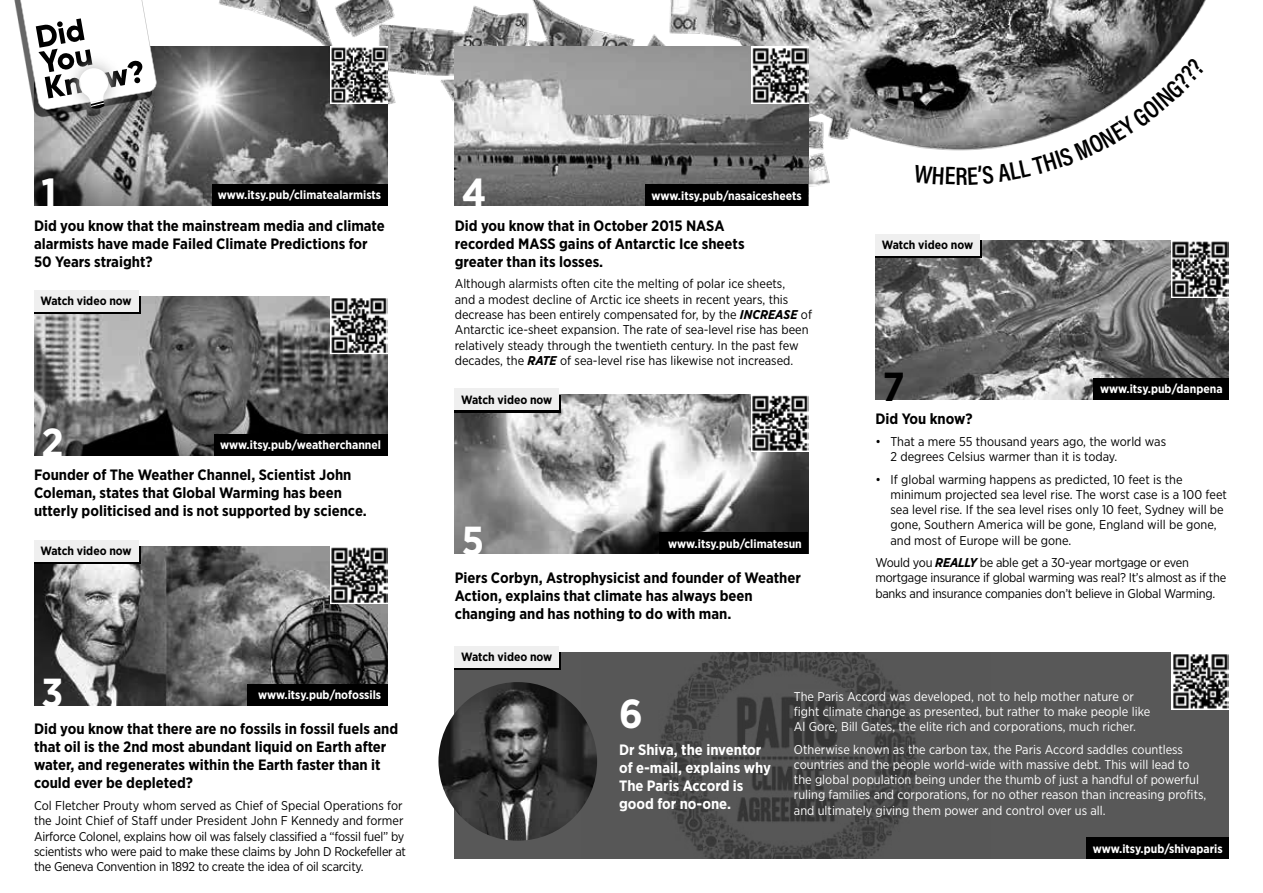
<style>
.page{position:relative;width:1263px;height:893px;background:#fff}
.page>*{position:absolute;margin:0;border:0;box-sizing:border-box;transform-origin:0 0}
.t1{font:700 40.5px "Gotham Narrow";color:#fff}
.t2{font:700 40.5px "Gotham Narrow";color:#000}
.t3{font:700 15px/18px "Gotham Narrow";color:#000}
.t4{font:700 15px/18px "Gotham Narrow";color:#fff}
.t5{font:12.75px/15.3px "Gotham Narrow";color:#000}
.t6{font:12.75px/15.3px "Gotham Narrow";color:#fff}
.t7{font:12.75px/15.3px "Gotham Narrow";letter-spacing:-.02em;color:#000}
.t8{font:700 12px "Gotham Narrow";color:#fff}
.t9{font:700 12px "Gotham Narrow";color:#000}
.s1{font-weight:700;font-style:italic}
</style>
<div class="page">
<img style="left:187px;top:0;width:1019px;height:206px">
<img style="left:34px;top:546px;width:353px;height:159px">
<img style="left:330px;top:546px;width:57px;height:57px">
<img style="left:34px;top:297px;width:296px;height:43px">
<img style="left:331px;top:298px;width:56px;height:42px">
<svg style="left:34px;top:340px;width:353px;height:116px;background:#626262"></svg>
<img style="left:157px;top:47px;width:173px;height:43px">
<img style="left:330px;top:47px;width:57px;height:43px">
<svg style="left:34px;top:90px;width:353px;height:116px;background:#727272"></svg>
<div style="left:212px;top:185px;width:175px;height:21px;background:#000"></div>
<div style="left:214px;top:435px;width:173px;height:21px;background:#000"></div>
<div style="left:34px;top:297px;width:106px;height:17px;background:#000"></div>
<div style="left:34px;top:291px;width:104px;height:21px;background:#efefef"></div>
<svg style="left:34px;top:546px;width:106px;height:18px"></svg>
<div style="left:34px;top:540px;width:104px;height:21px;background:#efefef"></div>
<img style="left:455px;top:395px;width:353px;height:159px">
<img style="left:751px;top:395px;width:57px;height:57px">
<div style="left:659px;top:533px;width:149px;height:21px;background:#000"></div>
<div style="left:455px;top:395px;width:106px;height:17px;background:#000"></div>
<div style="left:455px;top:389px;width:104px;height:21px;background:#efefef"></div>
<div style="left:455px;top:652px;width:774px;height:207px;background:#585858"></div>
<img style="left:582px;top:652px;width:336px;height:207px">
<img style="left:438px;top:682px;width:159px;height:159px;border-radius:79px">
<div style="left:1086px;top:838px;width:143px;height:21px;background:#000"></div>
<div style="left:455px;top:652px;width:106px;height:18px;background:linear-gradient(to right,#000,#000)"></div>
<div style="left:455px;top:646px;width:104px;height:21px;background:#efefef"></div>
<img style="left:455px;top:47px;width:296px;height:43px">
<svg style="left:455px;top:90px;width:353px;height:116px;background:#828282"></svg>
<div style="left:645px;top:185px;width:163px;height:21px;background:#000"></div>
<img style="left:751px;top:47px;width:57px;height:57px">
<div style="left:15px;top:0;width:137px;height:126px;background:#000;opacity:.6"></div>
<img style="left:58px;top:110px;width:71px;height:9px">
<svg style="left:19px;top:0;width:138px;height:110px"></svg>
<img style="left:1172px;top:652px;width:57px;height:57px">
<img style="left:875px;top:241px;width:354px;height:159px">
<img style="left:1172px;top:241px;width:57px;height:57px">
<div style="left:1094px;top:379px;width:135px;height:21px;background:#000"></div>
<div style="left:875px;top:241px;width:107px;height:17px;background:#000"></div>
<div style="left:875px;top:235px;width:104px;height:21px;background:#efefef"></div>
<div style="left:247px;top:684px;width:140px;height:21px;background:#000"></div>
<svg style="left:914px;top:57px;width:291px;height:128px"></svg>
<h1 class="t1" style="left:42px;top:167px;width:17px">1</h1>
<p class="t8" style="left:218px;top:188px;width:165px">www.itsy.pub/climatealarmists</p>
<p class="t3" style="left:34px;top:216px;width:352px">Did you know that the mainstream media and climate alarmists have made Failed Climate Predictions for<br>50 Years straight?</p>
<p class="t9" style="left:40px;top:293px;width:93px">Watch video now</p>
<h1 class="t1" style="left:42px;top:417px;width:24px">2</h1>
<p class="t8" style="left:220px;top:437px;width:162px">www.itsy.pub/weatherchannel</p>
<p class="t3" style="left:34px;top:466px;width:334px">Founder of The Weather Channel, Scientist John<br>Coleman, states that Global Warming has been utterly politicised and is not supported by science.</p>
<p class="t9" style="left:40px;top:543px;width:93px">Watch video now</p>
<h1 class="t1" style="left:42px;top:667px;width:23px">3</h1>
<p class="t3" style="left:34px;top:720px;width:366px">Did you know that there are no fossils in fossil fuels and that oil is the 2nd most abundant liquid on Earth after water, and regenerates within the Earth faster than it could ever be depleted?</p>
<p class="t7" style="left:34px;top:798px;width:373px">Col Fletcher Prouty whom served as Chief of Special Operations for the Joint Chief of Staff under President John F Kennedy and former Airforce Colonel, explains how oil was falsely classified a “fossil fuel” by scientists who were paid to make these claims by John D Rockefeller at the Geneva Convention in 1892 to create the idea of oil scarcity.</p>
<p class="t8" style="left:258px;top:687px;width:124px">www.itsy.pub/nofossils</p>
<h1 class="t1" style="left:462px;top:167px;width:26px">4</h1>
<p class="t8" style="left:652px;top:188px;width:152px">www.itsy.pub/nasaicesheets</p>
<p class="t3" style="left:455px;top:216px;width:291px">Did you know that in October 2015 NASA recorded MASS gains of Antarctic Ice sheets greater than its losses.</p>
<p class="t5" style="left:455px;top:276px;width:359px">Although alarmists often cite the melting of polar ice sheets,<br>and a modest decline of Arctic ice sheets in recent years, this decrease has been entirely compensated for, by the <span class="s1">INCREASE</span> of Antarctic ice-sheet expansion. The rate of sea-level rise has been relatively steady through the twentieth century. In the past few decades, the <span class="s1">RATE</span> of sea-level rise has likewise not increased.</p>
<p class="t9" style="left:461px;top:392px;width:93px">Watch video now</p>
<h1 class="t1" style="left:462px;top:515px;width:24px">5</h1>
<p class="t8" style="left:668px;top:536px;width:135px">www.itsy.pub/climatesun</p>
<p class="t3" style="left:455px;top:568px;width:348px">Piers Corbyn, Astrophysicist and founder of Weather<br>Action, explains that climate has always been changing and has nothing to do with man.</p>
<p class="t9" style="left:461px;top:649px;width:93px">Watch video now</p>
<p class="t9" style="left:882px;top:237px;width:93px">Watch video now</p>
<h1 class="t2" style="left:883px;top:361px;width:23px">7</h1>
<p class="t8" style="left:1100px;top:381px;width:124px">www.itsy.pub/danpena</p>
<p class="t3" style="left:875px;top:410px;width:99px">Did You know?</p>
<p class="t5" style="left:890px;top:434px;width:277px;text-indent:-15px">• That a mere 55 thousand years ago, the world was<br>2 degrees Celsius warmer than it is today.</p>
<p class="t5" style="left:890px;top:471px;width:338px;text-indent:-15px">• If global warming happens as predicted, 10 feet is the minimum projected sea level rise. The worst case is a 100 feet sea level rise. If the sea level rises only 10 feet, Sydney will be gone, Southern America will be gone, England will be gone, and most of Europe will be gone.</p>
<p class="t7" style="left:875px;top:554px;width:352px">Would you <span class="s1">REALLY</span> be able get a 30-year mortgage or even mortgage insurance if global warming was real? It’s almost as if the banks and insurance companies don’t believe in Global Warming.</p>
<h1 class="t1" style="left:619px;top:687px;width:25px">6</h1>
<p class="t4" style="left:619px;top:740px;width:153px">Dr Shiva, the inventor of e-mail, explains why<br>The Paris Accord is good for no-one.</p>
<p class="t6" style="left:794px;top:688px;width:358px">The Paris Accord was developed, not to help mother nature or fight climate change as presented, but rather to make people like<br>Al Gore, Bill Gates, the elite rich and corporations, much richer.</p>
<p class="t6" style="left:794px;top:741px;width:414px">Otherwise known as the carbon tax, the Paris Accord saddles countless countries and the people world-wide with massive debt. This will lead to the global population being under the thumb of just a handful of powerful ruling families and corporations, for no other reason than increasing profits, and ultimately giving them power and control over us all.</p>
<p class="t8" style="left:1093px;top:841px;width:131px">www.itsy.pub/shivaparis</p>
</div>
